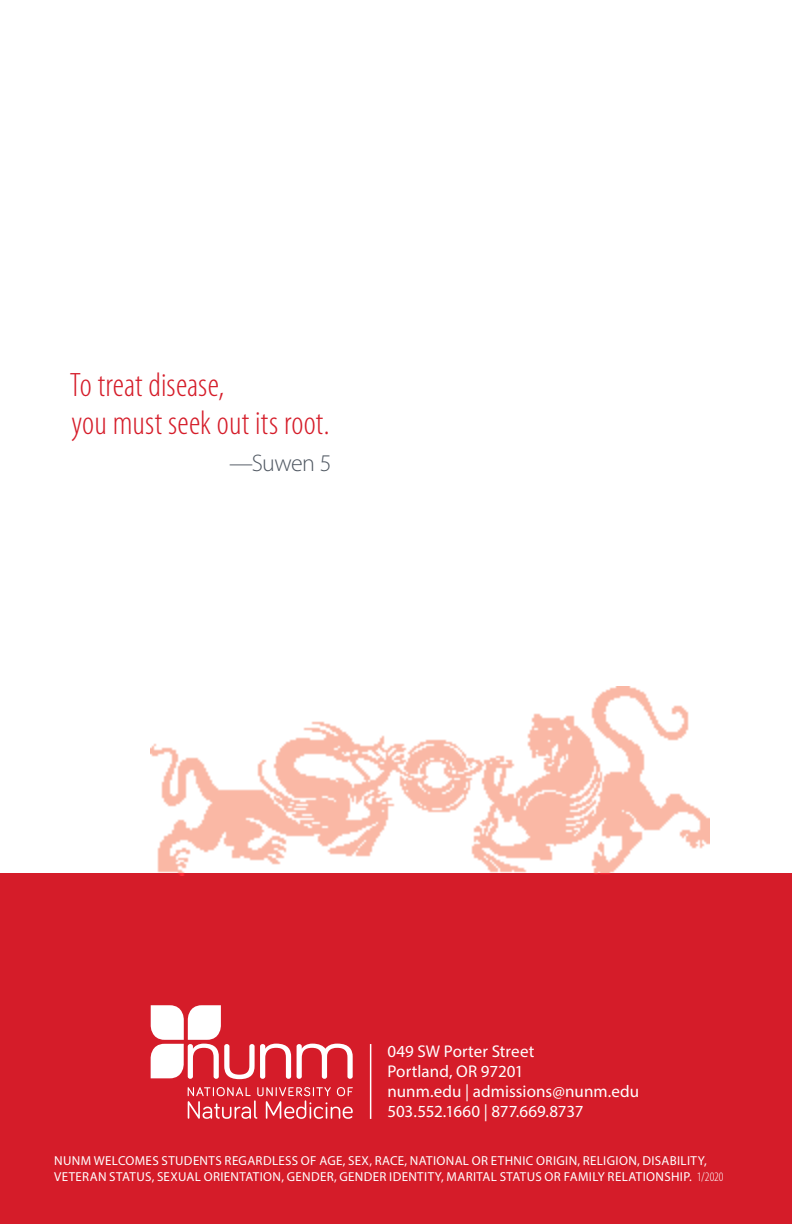
<style>
.page{position:relative;width:792px;height:1224px;background:#fff}
.page>*{position:absolute;margin:0;border:0;box-sizing:border-box;transform-origin:0 0}
.t1{font:300 condensed 34px/38px "Myriad Pro";letter-spacing:.005em;color:#d51c29}
.t2{font:300 24px "Myriad Pro";letter-spacing:-.025em;color:#505862}
.t3{font:17px/20px "Myriad Pro";letter-spacing:.005em;color:#fff}
.t4{font:13px/16px "Myriad Pro";letter-spacing:.03em;color:#fff}
.s1{font-weight:300;font-stretch:condensed}
</style>
<div class="page">
<div style="left:0;top:873px;width:792px;height:351px;background:#d51c29"></div>
<svg style="left:188px;top:1087px;width:165px;height:32px"></svg>
<svg style="left:297px;top:1044px;width:56px;height:35px"></svg>
<svg style="left:151px;top:1005px;width:140px;height:74px"></svg>
<hr style="left:370px;top:1044px;width:1px;height:75px;background:#fff">
<img style="left:150px;top:687px;width:560px;height:189px">
<h1 class="t1" style="left:70px;top:365px;width:261px">To treat disease,<br>you must seek out its root.</h1>
<h2 class="t2" style="left:229px;top:449px;width:104px">—Suwen 5</h2>
<h3 class="t3" style="left:387px;top:1042px;width:253px">049 SW Porter Street<br>Portland, OR 97201<br>nunm.edu | admissions@nunm.edu<br>503.552.1660 | 877.669.8737</h3>
<p class="t4" style="left:54px;top:1153px;width:671px">NUNM WELCOMES STUDENTS REGARDLESS OF AGE, SEX, RACE, NATIONAL OR ETHNIC ORIGIN, RELIGION, DISABILITY,<br>VETERAN STATUS, SEXUAL ORIENTATION, GENDER, GENDER IDENTITY, MARITAL STATUS OR FAMILY RELATIONSHIP. <span class="s1">1/2020</span></p>
</div>
